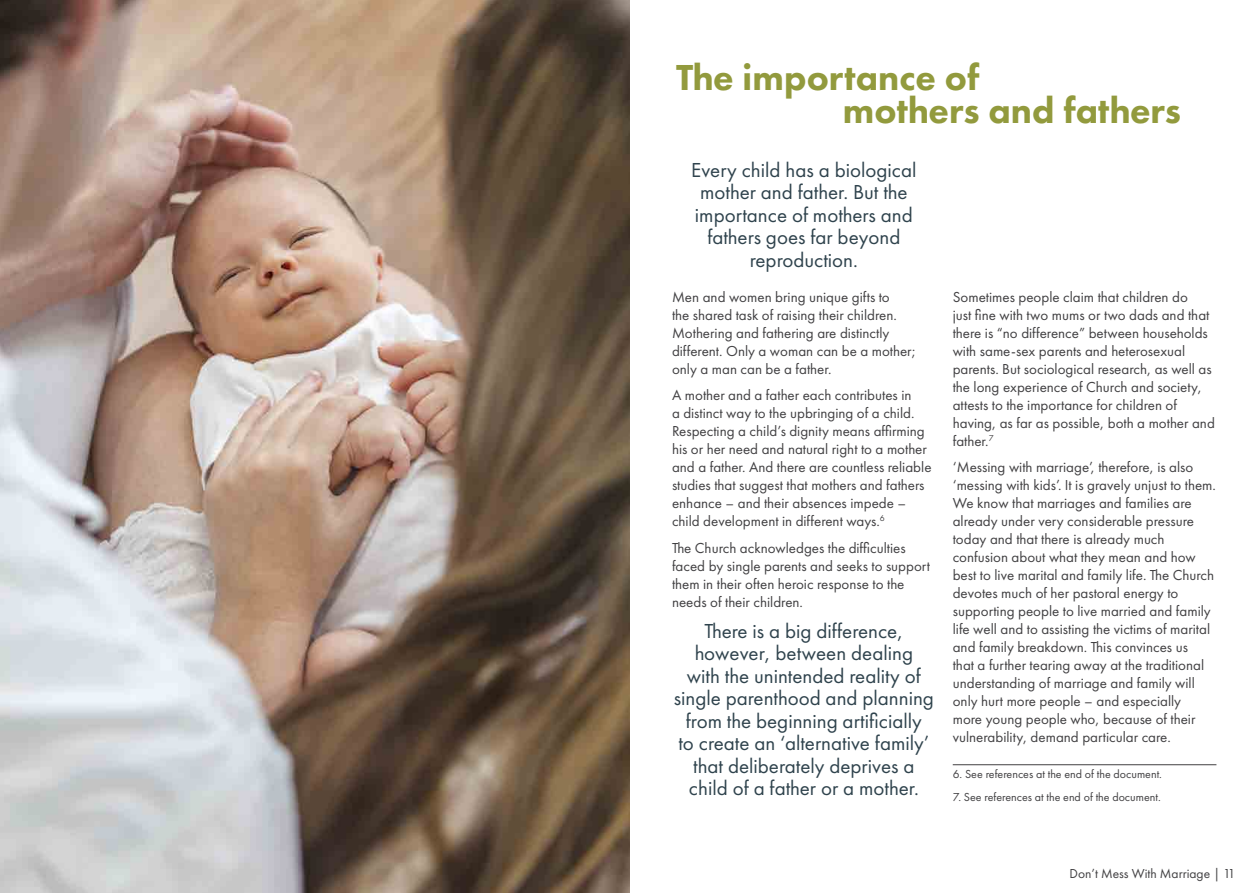
<style>
.page{position:relative;width:1259px;height:893px;background:#fff}
.page>*{position:absolute;margin:0;border:0;box-sizing:border-box;transform-origin:0 0}
.t1{font:800 37.5px/33px "Futura PT";color:#929a3d}
.t2{font:21px/22.5px "Futura PT";color:#2f434d;text-align:center}
.t3{font:15px/18px "Futura PT";color:#414042}
.t4{font:13.5px "Futura PT";color:#414042}
.t5{font:12px "Futura PT";color:#414042}
</style>
<div class="page">
<img style="left:0;top:0;width:629px;height:893px">
<hr style="left:952px;top:764px;width:264px;height:1px;background:#414042">
<h1 class="t1" style="left:843px;top:61px;width:340px;text-indent:-167px">The importance of<br>mothers and fathers</h1>
<h2 class="t2" style="left:691px;top:158px;width:227px">Every child has a biological mother and father. But the importance of mothers and fathers goes far beyond reproduction.</h2>
<p class="t3" style="left:672px;top:287px;width:245px">Men and women bring unique gifts to<br>the shared task of raising their children.<br>Mothering and fathering are distinctly different. Only a woman can be a mother; only a man can be a father.</p>
<p class="t3" style="left:672px;top:386px;width:261px">A mother and a father each contributes in<br>a distinct way to the upbringing of a child.<br>Respecting a child’s dignity means affirming his or her need and natural right to a mother and a father. And there are countless reliable studies that suggest that mothers and fathers enhance – and their absences impede – child development in different ways.<sup>6</sup></p>
<p class="t3" style="left:672px;top:538px;width:259px">The Church acknowledges the difficulties faced by single parents and seeks to support them in their often heroic response to the needs of their children.</p>
<p class="t2" style="left:674px;top:619px;width:262px">There is a big difference, however, between dealing<br>with the unintended reality of single parenthood and planning from the beginning artificially<br>to create an ‘alternative family’ that deliberately deprives a child of a father or a mother.</p>
<p class="t3" style="left:952px;top:288px;width:264px">Sometimes people claim that children do<br>just fine with two mums or two dads and that there is “no difference” between households with same-sex parents and heterosexual parents. But sociological research, as well as the long experience of Church and society, attests to the importance for children of having, as far as possible, both a mother and father.<sup>7</sup></p>
<p class="t3" style="left:952px;top:458px;width:265px">‘Messing with marriage’, therefore, is also ‘messing with kids’. It is gravely unjust to them.<br>We know that marriages and families are already under very considerable pressure today and that there is already much confusion about what they mean and how best to live marital and family life. The Church devotes much of her pastoral energy to supporting people to live married and family life well and to assisting the victims of marital and family breakdown. This convinces us<br>that a further tearing away at the traditional understanding of marriage and family will only hurt more people – and especially<br>more young people who, because of their vulnerability, demand particular care.</p>
<p class="t5" style="left:952px;top:767px;width:211px">6. See references at the end of the document.</p>
<p class="t5" style="left:952px;top:790px;width:209px">7. See references at the end of the document.</p>
<p class="t4" style="left:1069px;top:865px;width:168px">Don’t Mess With Marriage | 11</p>
</div>
